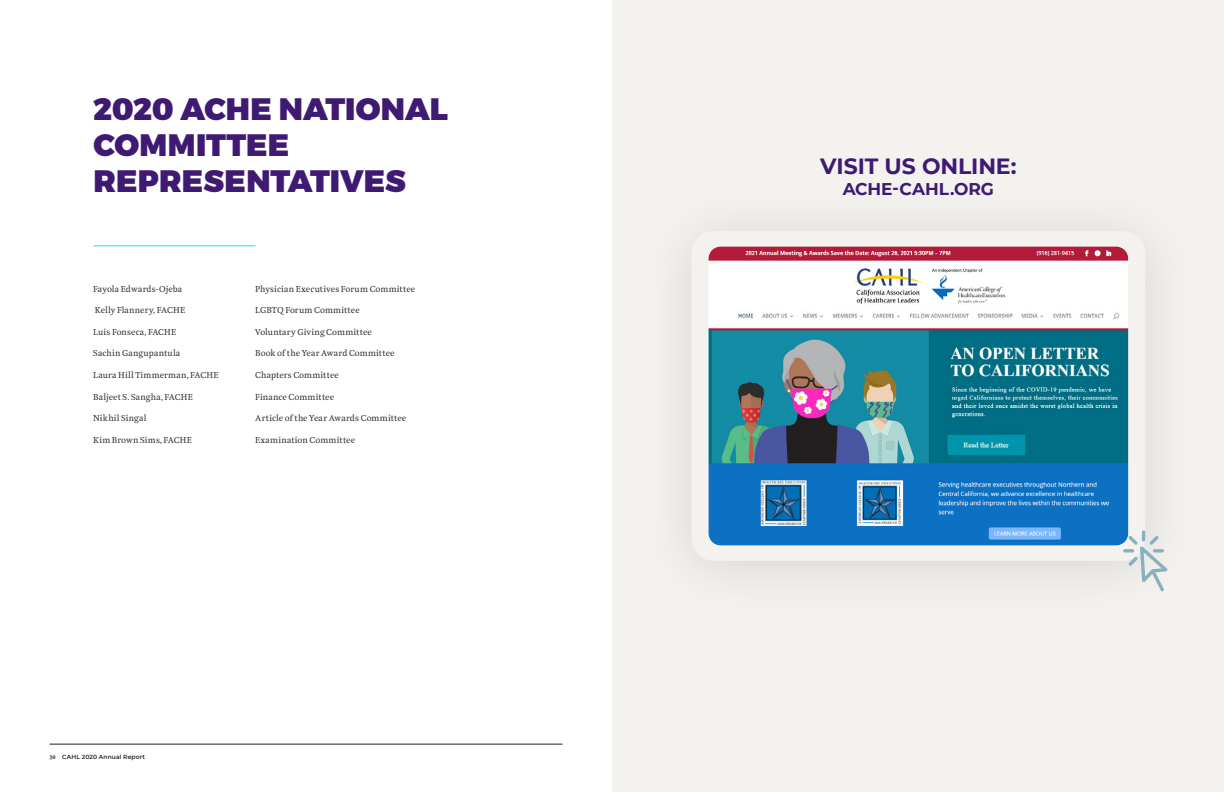
<style>
.page{position:relative;width:1224px;height:792px;background:#fff}
.page>*{position:absolute;margin:0;border:0;box-sizing:border-box;transform-origin:0 0}
.t1{font:900 31px/36px "Montserrat";color:#3f1a73}
.t2{font:700 22px "Montserrat";letter-spacing:-.005em;color:#3f1a73}
.t3{font:700 17px "Montserrat";letter-spacing:-.005em;color:#3f1a73}
.t4{font:9px "Brenta";letter-spacing:.015em;color:#232323}
.t5{font:600 6px "Montserrat";letter-spacing:.02em;color:#232323}
.s1{font-family:"Brenta";font-weight:700}
</style>
<div class="page">
<hr style="left:50px;top:744px;width:512px;height:1px;background:#232323">
<hr style="left:93px;top:246px;width:162px;height:1px;background:#22ddf2">
<div style="left:612px;top:0;width:611px;height:792px;background:#f3f2ef"></div>
<img style="left:709px;top:247px;width:419px;height:298px">
<svg style="left:1123px;top:549px;width:11px;height:4px"></svg>
<svg style="left:1128px;top:530px;width:40px;height:61px"></svg>
<h1 class="t1" style="left:93px;top:92px;width:356px">2020 ACHE NATIONAL<br>COMMITTEE<br>REPRESENTATIVES</h1>
<p class="t4" style="left:93px;top:283px;width:90px">Fayola Edwards-Ojeba</p>
<p class="t4" style="left:255px;top:283px;width:162px">Physician Executives Forum Committee</p>
<p class="t4" style="left:95px;top:305px;width:92px">Kelly Flannery, FACHE</p>
<p class="t4" style="left:255px;top:305px;width:106px">LGBTQ Forum Committee</p>
<p class="t4" style="left:93px;top:327px;width:85px">Luis Fonseca, FACHE</p>
<p class="t4" style="left:255px;top:327px;width:118px">Voluntary Giving Committee</p>
<p class="t4" style="left:93px;top:348px;width:89px">Sachin Gangupantula</p>
<p class="t4" style="left:255px;top:348px;width:141px">Book of the Year Award Committee</p>
<p class="t4" style="left:93px;top:370px;width:127px">Laura Hill Timmerman, FACHE</p>
<p class="t4" style="left:255px;top:370px;width:85px">Chapters Committee</p>
<p class="t4" style="left:93px;top:391px;width:101px">Baljeet S. Sangha, FACHE</p>
<p class="t4" style="left:255px;top:391px;width:80px">Finance Committee</p>
<p class="t4" style="left:93px;top:413px;width:55px">Nikhil Singal</p>
<p class="t4" style="left:255px;top:413px;width:153px">Article of the Year Awards Committee</p>
<p class="t4" style="left:93px;top:435px;width:100px">Kim Brown Sims, FACHE</p>
<p class="t4" style="left:255px;top:435px;width:101px">Examination Committee</p>
<p class="t5" style="left:50px;top:753px;width:97px"><span class="s1">30</span> CAHL 2020 Annual Report</p>
<h2 class="t2" style="left:820px;top:150px;width:198px">VISIT US ONLINE:</h2>
<h3 class="t3" style="left:843px;top:177px;width:153px">ACHE-CAHL.ORG</h3>
</div>
